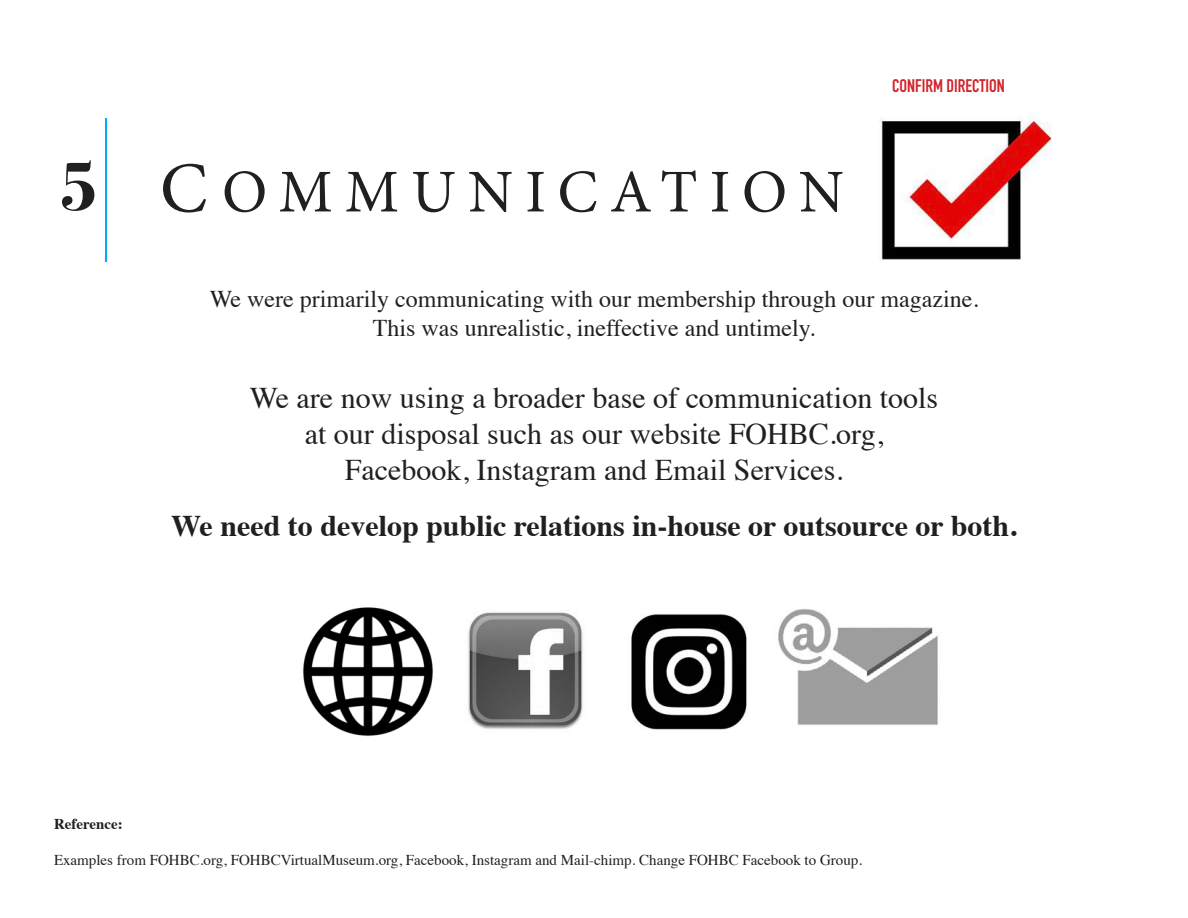
<style>
.page{position:relative;width:1188px;height:918px;background:#fff}
.page>*{position:absolute;margin:0;border:0;box-sizing:border-box;transform-origin:0 0}
.t1{font:700 72px "Bodoni Svty Two ITCTT";color:#221f1f}
.t2{font:60.75px "Minion Pro";letter-spacing:.2em;color:#221f1f}
.t3{font:30px/36px "Times";color:#221f1f;text-align:center}
.t4{font:700 30px "Times";color:#221f1f}
.t5{font:24px/28.8px "Times";color:#221f1f;text-align:center}
.t6{font:700 18px "DIN Condensed";color:#d12229}
.t7{font:15px "Times";color:#221f1f}
.t8{font:700 15px "Times";color:#221f1f}
.s1{font-size:71.7px}
</style>
<div class="page">
<hr style="left:105px;top:119px;width:1px;height:143px;background:#00adef">
<img style="left:303px;top:607px;width:130px;height:129px">
<img style="left:468px;top:612px;width:115px;height:117px">
<img style="left:631px;top:614px;width:116px;height:116px">
<img style="left:778px;top:609px;width:160px;height:116px">
<img style="left:881px;top:116px;width:171px;height:144px">
<h1 class="t1" style="left:58px;top:156px;width:42px">5</h1>
<h2 class="t2" style="left:160px;top:168px;width:686px"><span class="s1">C</span>OMMUNICATION</h2>
<p class="t6" style="left:892px;top:75px;width:114px">CONFIRM DIRECTION</p>
<p class="t5" style="left:210px;top:287px;width:770px">We were primarily communicating with our membership through our magazine.<br>This was unrealistic, ineffective and untimely.</p>
<p class="t3" style="left:250px;top:383px;width:690px">We are now using a broader base of communication tools at our disposal such as our website FOHBC.org,<br>Facebook, Instagram and Email Services.</p>
<p class="t4" style="left:171px;top:515px;width:847px">We need to develop public relations in-house or outsource or both.</p>
<p class="t8" style="left:54px;top:818px;width:70px">Reference:</p>
<p class="t7" style="left:54px;top:846px;width:810px">Examples from FOHBC.org, FOHBCVirtualMuseum.org, Facebook, Instagram and Mail-chimp. Change FOHBC Facebook to Group.</p>
</div>
